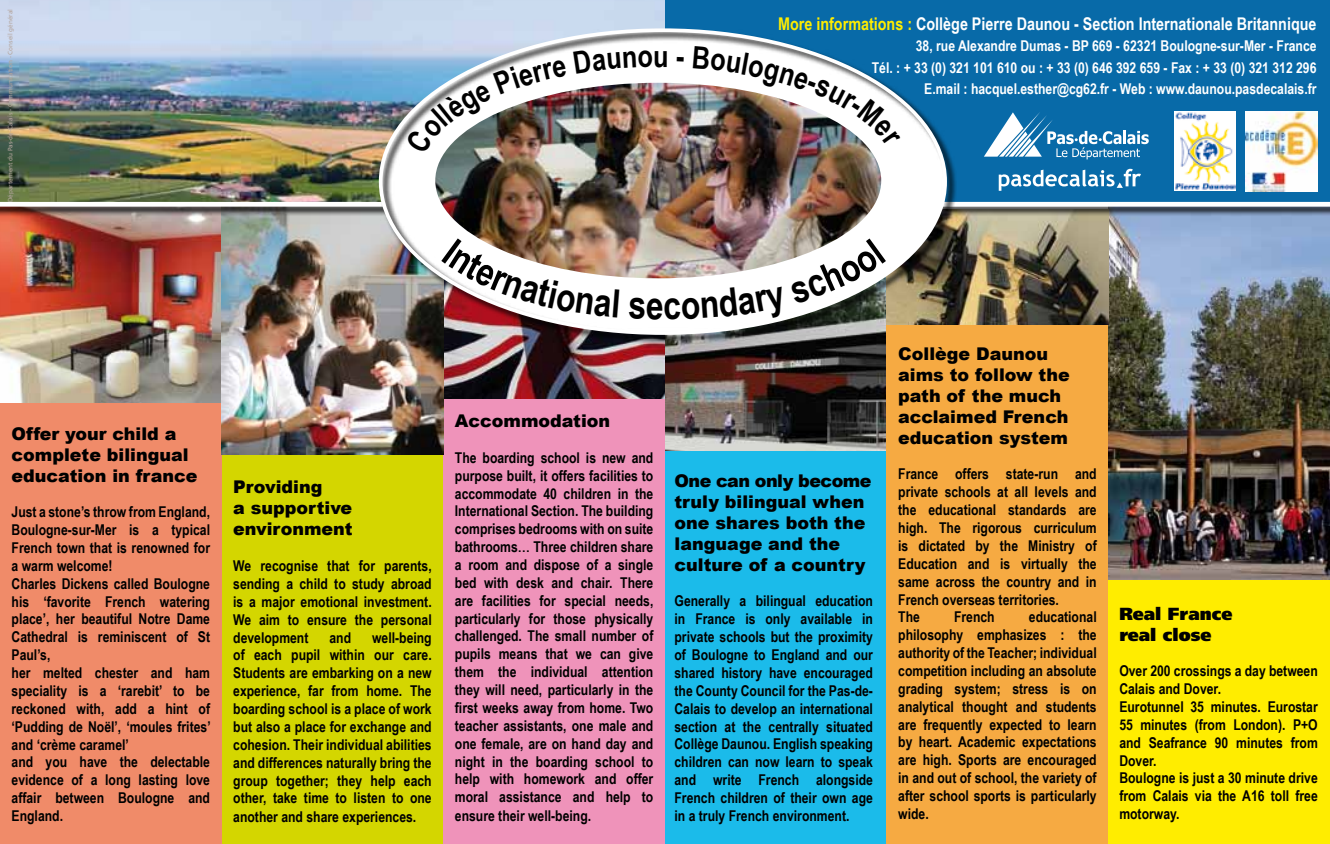
<style>
.page{position:relative;width:1330px;height:844px;background:#fff}
.page>*{position:absolute;margin:0;border:0;box-sizing:border-box;transform-origin:0 0}
.t1{font:700 30.8px "Arial Narrow";color:#000}
.t2{font:900 17.5px/21px "Arial";color:#000}
.t3{font:700 17.5px "Arial Narrow";color:#fff}
.t4{font:900 17.5px/21px "Frutiger";color:#000}
.t5{font:700 14.88px/17.8px "Arial Narrow";color:#000;text-align:justify}
.t6{font:700 14.88px/21.2px "Arial Narrow";color:#fff;text-align:right}
.t7{font:6.3px "Frutiger";color:#b4a59d}
.s1{color:#ffed00}
</style>
<div class="page">
<div style="left:665px;top:350px;width:221px;height:493px;background:#1bbbea"></div>
<img style="left:665px;top:345px;width:221px;height:105px">
<div style="left:1108px;top:296px;width:221px;height:547px;background:#ffed00"></div>
<img style="left:1108px;top:217px;width:221px;height:362px">
<div style="left:661px;top:0;width:668px;height:205px;background:#086aa8"></div>
<div style="left:886px;top:255px;width:222px;height:588px;background:#f6aa42"></div>
<img style="left:956px;top:217px;width:152px;height:107px">
<div style="left:443px;top:362px;width:222px;height:481px;background:#ef93ba"></div>
<img style="left:443px;top:345px;width:222px;height:53px">
<div style="left:222px;top:372px;width:221px;height:471px;background:#d4d600"></div>
<div style="left:0;top:363px;width:222px;height:480px;background:#f08b69"></div>
<img style="left:0;top:217px;width:222px;height:185px">
<img style="left:222px;top:217px;width:221px;height:237px">
<img style="left:0;top:0;width:665px;height:201px">
<svg style="left:0;top:201px;width:1329px;height:16px;background:#747679"></svg>
<hr style="left:0;top:202px;width:1329px;height:4px;background:#fff">
<img style="left:1174px;top:112px;width:61px;height:78px">
<img style="left:1245px;top:112px;width:72px;height:79px">
<svg style="left:984px;top:112px;width:164px;height:47px"></svg>
<svg style="left:998px;top:169px;width:143px;height:22px"></svg>
<img style="left:378px;top:28px;width:578px;height:317px">
<img style="left:405px;top:59px;width:162px;height:95px">
<svg style="left:573px;top:49px;width:79px;height:24px"></svg>
<svg style="left:677px;top:57px;width:7px;height:5px"></svg>
<img style="left:693px;top:46px;width:207px;height:101px">
<img style="left:441px;top:238px;width:178px;height:79px">
<img style="left:629px;top:238px;width:257px;height:81px">
<p class="t7" style="left:7px;top:202px;width:195px;rotate:-90deg">Département du Pas-de-Calais - Communication - Conseil général</p>
<h1 class="t1" style="left:653px;top:33px;width:17px">u</h1>
<p class="t3" style="left:778px;top:11px;width:540px"><span class="s1">More informations :</span> Collège Pierre Daunou - Section Internationale Britannique</p>
<p class="t6" style="left:872px;top:35px;width:446px">38, rue Alexandre Dumas - BP 669 - 62321 Boulogne-sur-Mer - France<br>Tél. : + 33 (0) 321 101 610 ou : + 33 (0) 646 392 659 - Fax : + 33 (0) 321 312 296<br>E.mail : hacquel.esther@cg62.fr - Web : www.daunou.pasdecalais.fr</p>
<p class="t2" style="left:12px;top:422px;width:187px">Offer your child a complete bilingual education in france</p>
<p class="t5" style="left:12px;top:502px;width:201px;text-align:left">Just a stone’s throw from England,<br>Boulogne-sur-Mer is a typical<br>French town that is renowned for a warm welcome!<br>Charles Dickens called Boulogne his ‘favorite French watering place’, her beautiful Notre Dame<br>Cathedral is reminiscent of St<br>Paul’s,<br>her melted chester and ham speciality is a ‘rarebit’ to be reckoned with, add a hint of ‘Pudding de Noël’, ‘moules frites’ and ‘crème caramel’<br>and you have the delectable evidence of a long lasting love affair between Boulogne and<br>England.</p>
<p class="t2" style="left:233px;top:476px;width:121px">Providing<br>a supportive environment</p>
<p class="t5" style="left:233px;top:556px;width:200px">We recognise that for parents, sending a child to study abroad is a major emotional investment.<br>We aim to ensure the personal development</p>
<p class="t5" style="left:233px;top:627px;width:200px;text-indent:139px">well-being of each pupil within our care.<br>Students are embarking on a new experience, far from home. The boarding school is a place of work but also a place for exchange and cohesion. Their individual abilities and differences naturally bring the group together; they help each other, take time to listen to one another and share experiences.</p>
<p class="t5" style="left:329px;top:627px;width:23px">and</p>
<p class="t2" style="left:455px;top:409px;width:157px">Accommodation</p>
<p class="t5" style="left:455px;top:448px;width:200px">The boarding school is new and purpose built, it offers facilities to accommodate 40 children in the International Section. The building comprises bedrooms with on suite bathrooms… Three children share a room and dispose of a single bed with desk and chair. There are facilities for special needs, particularly for those physically challenged. The small number of pupils means that we can give them the individual attention they will need, particularly in the first weeks away from home. Two teacher assistants, one male and one female, are on hand day and night in the boarding school to help with homework and offer moral assistance and help to ensure their well-being.</p>
<p class="t2" style="left:674px;top:469px;width:198px">One can only become truly bilingual when one shares both the language and the culture of a country</p>
<p class="t5" style="left:674px;top:591px;width:200px">Generally a bilingual education in France is only available in private schools but the proximity of Boulogne to England and our shared history have encouraged the County Council for the Pas-de-Calais to develop an international section at the centrally situated Collège Daunou. English speaking children can now learn to speak and write French alongside French children of their own age in a truly French environment.</p>
<p class="t2" style="left:898px;top:342px;width:173px">Collège Daunou aims to follow the path of the much acclaimed French education system</p>
<p class="t5" style="left:898px;top:464px;width:200px;text-align:left">France offers state-run and private schools at all levels and the educational standards are high. The rigorous curriculum is dictated by the Ministry of<br>Education and is virtually the same across the country and in<br>French overseas territories.<br>The</p>
<p class="t5" style="left:898px;top:607px;width:200px;text-indent:131px">educational philosophy emphasizes : the authority of the Teacher; individual competition including an absolute grading system; stress is on analytical thought and students are frequently expected to learn by heart. Academic expectations are high. Sports are encouraged in and out of school, the variety of after school sports is particularly wide.</p>
<p class="t5" style="left:954px;top:607px;width:42px">French</p>
<p class="t4" style="left:1119px;top:602px;width:115px">Real France real close</p>
<p class="t5" style="left:1119px;top:661px;width:200px;text-align:left">Over 200 crossings a day between<br>Calais and Dover.<br>Eurotunnel 35 minutes. Eurostar<br>55 minutes (from London). P+O and Seafrance 90 minutes from<br>Dover.<br>Boulogne is just a 30 minute drive from Calais via the A16 toll free motorway.</p>
</div>
